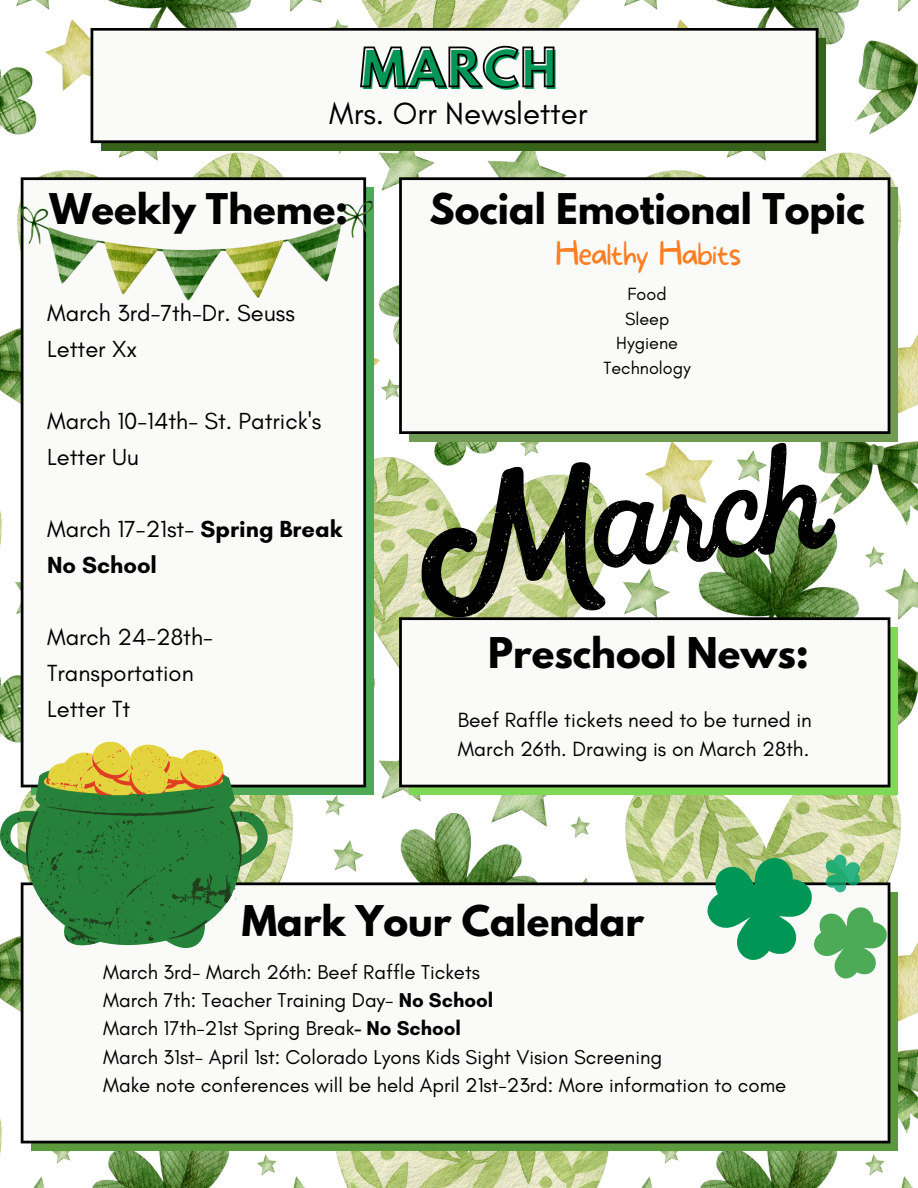
<style>
.page{position:relative;width:918px;height:1188px;background:#fff}
.page>*{position:absolute;margin:0;border:0;box-sizing:border-box;transform-origin:0 0}
.t1{font:700 47.25px "League Spartan";letter-spacing:.045em;color:#009656}
.t2{font:700 37.5px "League Spartan";color:#000}
.t3{font:100 31.5px "More Sugar";letter-spacing:-.045em;color:#ff7e23}
.t4{font:31.2px "Glacial Indifference";color:#000}
.t5{font:23.7px/36px "Glacial Indifference";color:#000}
.t6{font:700 23.7px/36px "Glacial Indifference";color:#000}
.t7{font:21px/29.2px "Glacial Indifference";color:#000}
.t8{font:20.4px/28.2px "Glacial Indifference";color:#000}
.t9{font:18px "Glacial Indifference";color:#000}
.s1{font-weight:400}
.s2{font-weight:700}
</style>
<div class="page">
<img style="left:0;top:0;width:918px;height:1188px">
<div style="left:101px;top:38px;width:725px;height:113px;background:#366219"></div>
<div style="left:91px;top:28px;width:727px;height:115px;background:#fafaf8"></div>
<svg style="left:359px;top:45px;width:196px;height:44px;background:#c5c5c4"></svg>
<div style="left:31px;top:188px;width:343px;height:607px;background:#4dab58"></div>
<div style="left:21px;top:177px;width:345px;height:610px;background:#fafaf8"></div>
<div style="left:31px;top:893px;width:867px;height:258px;background:#5a9a3c"></div>
<div style="left:21px;top:882px;width:869px;height:261px;background:#fafaf8"></div>
<div style="left:410px;top:628px;width:488px;height:167px;background:#7ed957"></div>
<div style="left:399px;top:617px;width:491px;height:170px;background:#fafaf8"></div>
<div style="left:410px;top:188px;width:488px;height:254px;background:#719b53"></div>
<div style="left:399px;top:177px;width:491px;height:257px;background:#fafaf8"></div>
<svg style="left:687px;top:835px;width:213px;height:157px;background:#9ccca4"></svg>
<svg style="left:421px;top:443px;width:415px;height:174px"></svg>
<svg style="left:0;top:760px;width:268px;height:188px;background:#c5d7b9"></svg>
<svg style="left:2px;top:739px;width:252px;height:206px;background:#79a76b"></svg>
<img style="left:21px;top:201px;width:353px;height:100px">
<h1 class="t1" style="left:362px;top:46px;width:198px">MARCH</h1>
<h3 class="t4" style="left:329px;top:94px;width:260px">Mrs. Orr Newsletter</h3>
<p class="t2" style="left:49px;top:191px;width:300px">Weekly Theme:</p>
<h4 class="t5" style="left:47px;top:295px;width:249px">March 3rd-7th-Dr. Seuss<br>Letter Xx</h4>
<p class="t5" style="left:47px;top:403px;width:276px">March 10-14th- St. Patrick's<br>Letter Uu</p>
<h2 class="t6" style="left:47px;top:511px;width:297px"><span class="s1">March 17-21st-</span> Spring Break<br>No School</h2>
<h3 class="t5" style="left:47px;top:619px;width:167px">March 24-28th-<br>Transportation</h3>
<p class="t5" style="left:47px;top:691px;width:85px">Letter Tt</p>
<h2 class="t2" style="left:430px;top:191px;width:437px">Social Emotional Topic</h2>
<h5 class="t3" style="left:555px;top:235px;width:188px">Healthy Habits</h5>
<p class="t9" style="left:628px;top:283px;width:41px">Food</p>
<p class="t9" style="left:625px;top:308px;width:46px">Sleep</p>
<h2 class="t9" style="left:616px;top:332px;width:63px">Hygiene</h2>
<p class="t9" style="left:604px;top:357px;width:89px">Technology</p>
<h4 class="t2" style="left:488px;top:634px;width:322px">Preschool News:</h4>
<h4 class="t7" style="left:458px;top:705px;width:356px">Beef Raffle tickets need to be turned in<br>March 26th. Drawing is on March 28th.</h4>
<h4 class="t2" style="left:242px;top:903px;width:404px">Mark Your Calendar</h4>
<p class="t8" style="left:103px;top:958px;width:685px">March 3rd- March 26th: Beef Raffle Tickets<br>March 7th: Teacher Training Day- <span class="s2">No School<br></span>March 17th-21st Spring Break<span class="s2">- No School<br></span>March 31st- April 1st: Colorado Lyons Kids Sight Vision Screening<br>Make note conferences will be held April 21st-23rd: More information to come</p>
</div>
